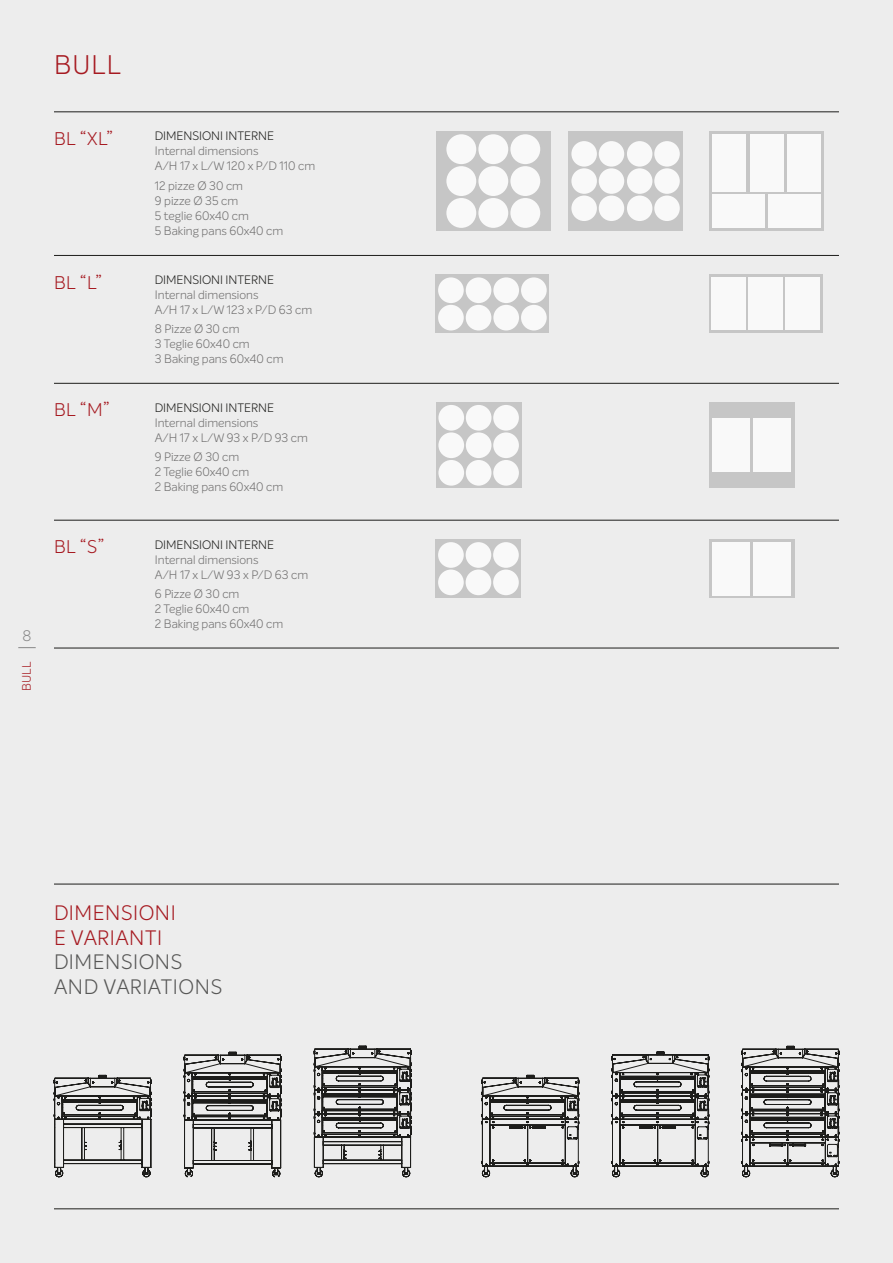
<style>
.page{position:relative;width:893px;height:1263px;background:#fff}
.page>*{position:absolute;margin:0;border:0;box-sizing:border-box;transform-origin:0 0}
.t1{font:300 26.4px "Intelo Alt";color:#a61a21}
.t2{font:300 20.4px/24.6px "Intelo Alt";letter-spacing:.03em;color:#575756}
.t3{font:300 20.4px/24.6px "Intelo Alt";letter-spacing:.03em;color:#a61a21}
.t4{font:300 18px "Intelo Alt";letter-spacing:.03em;color:#a61a21}
.t5{font:300 15px "Intelo Alt";color:#878787}
.t6{font:300 12px/15px "Intelo Alt";color:#706f6f}
.t7{font:300 12px "Intelo Alt";color:#1d1d1b}
.t8{font:300 12px "Intelo Alt";color:#a61a21}
</style>
<div class="page">
<div style="left:0;top:0;width:892px;height:1263px;background:#ededed"></div>
<hr style="left:892px;top:0;width:1px;height:1263px;background:#ededed">
<svg style="left:18px;top:647px;width:18px;height:1px"></svg>
<div style="left:436px;top:275px;width:113px;height:58px;background:#c6c6c6"></div>
<div style="left:466px;top:305px;width:25px;height:25px;background:#fff;border-radius:50%"></div>
<div style="left:466px;top:277px;width:25px;height:26px;background:#fff;border-radius:50%"></div>
<div style="left:493px;top:305px;width:26px;height:25px;background:#fff;border-radius:50%"></div>
<div style="left:493px;top:277px;width:26px;height:26px;background:#fff;border-radius:50%"></div>
<div style="left:521px;top:305px;width:26px;height:25px;background:#fff;border-radius:50%"></div>
<div style="left:521px;top:277px;width:26px;height:26px;background:#fff;border-radius:50%"></div>
<div style="left:438px;top:305px;width:26px;height:25px;background:#fff;border-radius:50%"></div>
<div style="left:438px;top:277px;width:26px;height:26px;background:#fff;border-radius:50%"></div>
<div style="left:709px;top:275px;width:113px;height:58px;background:#c6c6c6"></div>
<div style="left:785px;top:277px;width:34px;height:53px;background:#fff"></div>
<div style="left:712px;top:277px;width:34px;height:53px;background:#fff"></div>
<div style="left:748px;top:277px;width:35px;height:53px;background:#fff"></div>
<hr style="left:54px;top:112px;width:785px;height:1px;background:#1d1d1b">
<hr style="left:54px;top:255px;width:785px;height:1px;background:#1d1d1b">
<hr style="left:54px;top:383px;width:785px;height:1px;background:#1d1d1b">
<hr style="left:54px;top:520px;width:785px;height:1px;background:#1d1d1b">
<hr style="left:54px;top:648px;width:785px;height:1px;background:#1d1d1b">
<hr style="left:54px;top:1208px;width:785px;height:1px;background:#1d1d1b">
<hr style="left:54px;top:884px;width:785px;height:1px;background:#1d1d1b">
<div style="left:436px;top:403px;width:85px;height:85px;background:#c6c6c6"></div>
<div style="left:438px;top:432px;width:26px;height:26px;background:#fff;border-radius:50%"></div>
<div style="left:438px;top:460px;width:26px;height:26px;background:#fff;border-radius:50%"></div>
<div style="left:438px;top:405px;width:26px;height:26px;background:#fff;border-radius:50%"></div>
<div style="left:466px;top:432px;width:25px;height:26px;background:#fff;border-radius:50%"></div>
<div style="left:466px;top:460px;width:25px;height:26px;background:#fff;border-radius:50%"></div>
<div style="left:466px;top:405px;width:25px;height:26px;background:#fff;border-radius:50%"></div>
<div style="left:493px;top:432px;width:26px;height:26px;background:#fff;border-radius:50%"></div>
<div style="left:493px;top:460px;width:26px;height:26px;background:#fff;border-radius:50%"></div>
<div style="left:493px;top:405px;width:26px;height:26px;background:#fff;border-radius:50%"></div>
<div style="left:709px;top:403px;width:85px;height:85px;background:#c6c6c6"></div>
<div style="left:712px;top:419px;width:38px;height:53px;background:#fff"></div>
<div style="left:753px;top:419px;width:38px;height:53px;background:#fff"></div>
<div style="left:436px;top:540px;width:85px;height:58px;background:#c6c6c6"></div>
<div style="left:466px;top:569px;width:25px;height:26px;background:#fff;border-radius:50%"></div>
<div style="left:466px;top:542px;width:25px;height:26px;background:#fff;border-radius:50%"></div>
<div style="left:493px;top:569px;width:26px;height:26px;background:#fff;border-radius:50%"></div>
<div style="left:493px;top:542px;width:26px;height:26px;background:#fff;border-radius:50%"></div>
<div style="left:438px;top:569px;width:26px;height:26px;background:#fff;border-radius:50%"></div>
<div style="left:438px;top:542px;width:26px;height:26px;background:#fff;border-radius:50%"></div>
<div style="left:709px;top:540px;width:85px;height:58px;background:#c6c6c6"></div>
<div style="left:712px;top:542px;width:38px;height:53px;background:#fff"></div>
<div style="left:753px;top:542px;width:38px;height:53px;background:#fff"></div>
<div style="left:709px;top:131px;width:115px;height:100px;background:#c6c6c6"></div>
<div style="left:787px;top:134px;width:34px;height:58px;background:#fff"></div>
<div style="left:712px;top:134px;width:34px;height:58px;background:#fff"></div>
<div style="left:749px;top:134px;width:34px;height:58px;background:#fff"></div>
<div style="left:712px;top:194px;width:53px;height:34px;background:#fff"></div>
<div style="left:768px;top:194px;width:53px;height:34px;background:#fff"></div>
<div style="left:436px;top:131px;width:115px;height:100px;background:#c6c6c6"></div>
<div style="left:568px;top:131px;width:115px;height:100px;background:#c6c6c6"></div>
<div style="left:478px;top:134px;width:30px;height:30px;background:#fff;border-radius:50%"></div>
<div style="left:478px;top:166px;width:30px;height:30px;background:#fff;border-radius:50%"></div>
<div style="left:478px;top:198px;width:30px;height:30px;background:#fff;border-radius:50%"></div>
<div style="left:446px;top:134px;width:30px;height:30px;background:#fff;border-radius:50%"></div>
<div style="left:446px;top:166px;width:30px;height:30px;background:#fff;border-radius:50%"></div>
<div style="left:446px;top:198px;width:30px;height:30px;background:#fff;border-radius:50%"></div>
<div style="left:510px;top:134px;width:30px;height:30px;background:#fff;border-radius:50%"></div>
<div style="left:510px;top:166px;width:30px;height:30px;background:#fff;border-radius:50%"></div>
<div style="left:510px;top:198px;width:30px;height:30px;background:#fff;border-radius:50%"></div>
<div style="left:599px;top:141px;width:25px;height:26px;background:#fff;border-radius:50%"></div>
<div style="left:599px;top:168px;width:25px;height:26px;background:#fff;border-radius:50%"></div>
<div style="left:599px;top:196px;width:25px;height:25px;background:#fff;border-radius:50%"></div>
<div style="left:571px;top:141px;width:26px;height:26px;background:#fff;border-radius:50%"></div>
<div style="left:571px;top:168px;width:26px;height:26px;background:#fff;border-radius:50%"></div>
<div style="left:571px;top:196px;width:26px;height:25px;background:#fff;border-radius:50%"></div>
<div style="left:654px;top:141px;width:26px;height:26px;background:#fff;border-radius:50%"></div>
<div style="left:654px;top:168px;width:26px;height:26px;background:#fff;border-radius:50%"></div>
<div style="left:654px;top:196px;width:26px;height:25px;background:#fff;border-radius:50%"></div>
<div style="left:627px;top:141px;width:25px;height:26px;background:#fff;border-radius:50%"></div>
<div style="left:627px;top:168px;width:25px;height:26px;background:#fff;border-radius:50%"></div>
<div style="left:627px;top:196px;width:25px;height:25px;background:#fff;border-radius:50%"></div>
<svg style="left:53px;top:1075px;width:99px;height:102px"></svg>
<svg style="left:183px;top:1051px;width:99px;height:126px"></svg>
<svg style="left:313px;top:1045px;width:99px;height:132px"></svg>
<svg style="left:481px;top:1075px;width:99px;height:102px"></svg>
<svg style="left:611px;top:1051px;width:99px;height:126px"></svg>
<svg style="left:741px;top:1045px;width:99px;height:132px"></svg>
<h1 class="t1" style="left:54px;top:49px;width:69px">BULL</h1>
<h3 class="t4" style="left:54px;top:128px;width:60px">BL “XL”</h3>
<h3 class="t4" style="left:54px;top:271px;width:49px">BL “L”</h3>
<h3 class="t4" style="left:54px;top:399px;width:57px">BL “M”</h3>
<h3 class="t4" style="left:54px;top:536px;width:51px">BL “S”</h3>
<p class="t5" style="left:23px;top:626px;width:10px">8</p>
<p class="t8" style="left:19px;top:691px;width:31px;rotate:-90deg">BULL</p>
<p class="t7" style="left:155px;top:129px;width:121px">DIMENSIONI INTERNE</p>
<p class="t6" style="left:155px;top:144px;width:162px">Internal dimensions<br>A/H 17 x L/W 120 x P/D 110 cm</p>
<p class="t6" style="left:155px;top:178px;width:130px">12 pizze Ø 30 cm<br>9 pizze Ø 35 cm<br>5 teglie 60x40 cm<br>5 Baking pans 60x40 cm</p>
<p class="t7" style="left:155px;top:272px;width:121px">DIMENSIONI INTERNE</p>
<p class="t6" style="left:155px;top:287px;width:159px">Internal dimensions<br>A/H 17 x L/W 123 x P/D 63 cm</p>
<p class="t6" style="left:155px;top:322px;width:130px">8 Pizze Ø 30 cm<br>3 Teglie 60x40 cm<br>3 Baking pans 60x40 cm</p>
<p class="t7" style="left:155px;top:400px;width:121px">DIMENSIONI INTERNE</p>
<p class="t6" style="left:155px;top:415px;width:155px">Internal dimensions<br>A/H 17 x L/W 93 x P/D 93 cm</p>
<p class="t6" style="left:155px;top:450px;width:130px">9 Pizze Ø 30 cm<br>2 Teglie 60x40 cm<br>2 Baking pans 60x40 cm</p>
<p class="t7" style="left:155px;top:537px;width:121px">DIMENSIONI INTERNE</p>
<p class="t6" style="left:155px;top:552px;width:155px">Internal dimensions<br>A/H 17 x L/W 93 x P/D 63 cm</p>
<p class="t6" style="left:155px;top:586px;width:130px">6 Pizze Ø 30 cm<br>2 Teglie 60x40 cm<br>2 Baking pans 60x40 cm</p>
<h2 class="t3" style="left:54px;top:900px;width:123px">DIMENSIONI<br>E VARIANTI</h2>
<h2 class="t2" style="left:54px;top:949px;width:170px">DIMENSIONS<br>AND VARIATIONS</h2>
</div>
